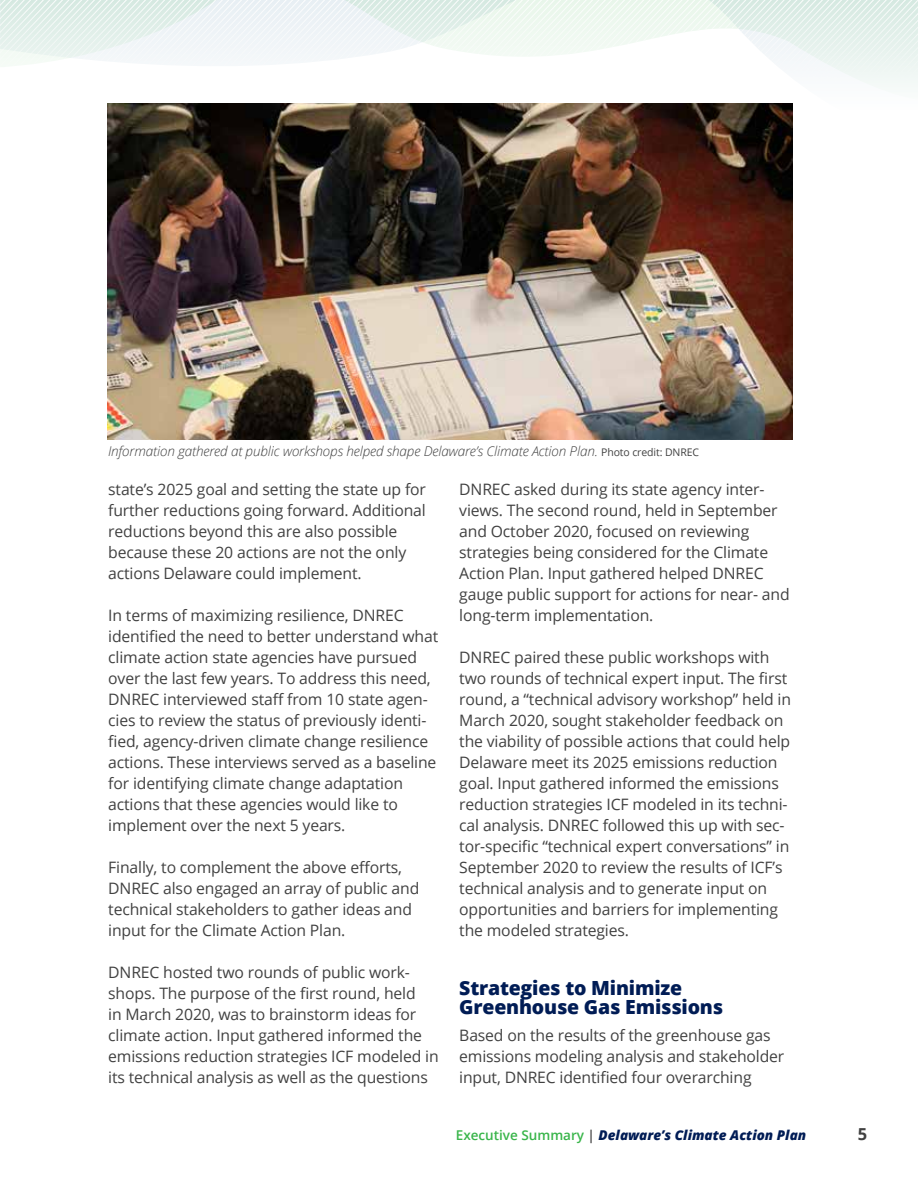
<style>
.page{position:relative;width:918px;height:1188px;background:#fff}
.page>*{position:absolute;margin:0;border:0;box-sizing:border-box;transform-origin:0 0}
.t1{font:800 19.5px/19.5px "Open Sans";letter-spacing:-.01em;color:#001c55}
.t2{font:700 16.5px "Open Sans";color:#414141}
.t3{font:15.75px/21px "Open Sans";letter-spacing:-.01em;color:#414141}
.t4{font:italic 300 13.5px "Open Sans";letter-spacing:-.01em;color:#414141}
.t5{font:italic 800 13.5px "Open Sans";color:#001c55}
.s1{font-weight:400;font-style:normal;font-size:10.5px}
.s2{font-weight:600;font-style:normal;color:#39b54a}
.s3{font-weight:600;font-style:normal;color:#414141}
</style>
<div class="page">
<svg style="left:577px;top:0;width:53px;height:104px"></svg>
<svg style="left:290px;top:0;width:287px;height:104px"></svg>
<svg style="left:630px;top:0;width:288px;height:149px"></svg>
<svg style="left:0;top:0;width:290px;height:149px"></svg>
<img style="left:108px;top:104px;width:684px;height:335px">
<p class="t4" style="left:108px;top:441px;width:593px">Information gathered at public workshops helped shape Delaware’s Climate Action Plan. <span class="s1">Photo credit: DNREC</span></p>
<p class="t3" style="left:108px;top:478px;width:319px">state’s 2025 goal and setting the state up for further reductions going forward. Additional reductions beyond this are also possible because these 20 actions are not the only actions Delaware could implement.</p>
<p class="t3" style="left:108px;top:604px;width:331px">In terms of maximizing resilience, DNREC identified the need to better understand what climate action state agencies have pursued over the last few years. To address this need, DNREC interviewed staff from 10 state agen&shy;cies to review the status of previously identi&shy;fied, agency-driven climate change resilience actions. These interviews served as a baseline for identifying climate change adaptation actions that these agencies would like to implement over the next 5 years.</p>
<p class="t3" style="left:108px;top:856px;width:313px">Finally, to complement the above efforts, DNREC also engaged an array of public and technical stakeholders to gather ideas and input for the Climate Action Plan.</p>
<p class="t3" style="left:108px;top:961px;width:332px">DNREC hosted two rounds of public work&shy;shops. The purpose of the first round, held<br>in March 2020, was to brainstorm ideas for climate action. Input gathered informed the emissions reduction strategies ICF modeled in its technical analysis as well as the questions</p>
<p class="t3" style="left:459px;top:478px;width:332px">DNREC asked during its state agency inter&shy;views. The second round, held in September and October 2020, focused on reviewing strategies being considered for the Climate Action Plan. Input gathered helped DNREC gauge public support for actions for near- and long-term implementation.</p>
<p class="t3" style="left:459px;top:646px;width:333px">DNREC paired these public workshops with two rounds of technical expert input. The first round, a “technical advisory workshop” held in March 2020, sought stakeholder feedback on the viability of possible actions that could help Delaware meet its 2025 emissions reduction goal. Input gathered informed the emissions reduction strategies ICF modeled in its techni&shy;cal analysis. DNREC followed this up with sec&shy;tor-specific “technical expert conversations” in September 2020 to review the results of ICF’s technical analysis and to generate input on opportunities and barriers for implementing the modeled strategies.</p>
<p class="t1" style="left:459px;top:977px;width:265px">Strategies to Minimize<br>Greenhouse Gas Emissions</p>
<p class="t3" style="left:459px;top:1024px;width:327px">Based on the results of the greenhouse gas emissions modeling analysis and stakeholder input, DNREC identified four overarching</p>
<p class="t5" style="left:456px;top:1125px;width:352px"><span class="s2">Executive Summary</span> <span class="s3">|</span> Delaware’s Climate Action Plan</p>
<p class="t2" style="left:858px;top:1122px;width:11px">5</p>
</div>
